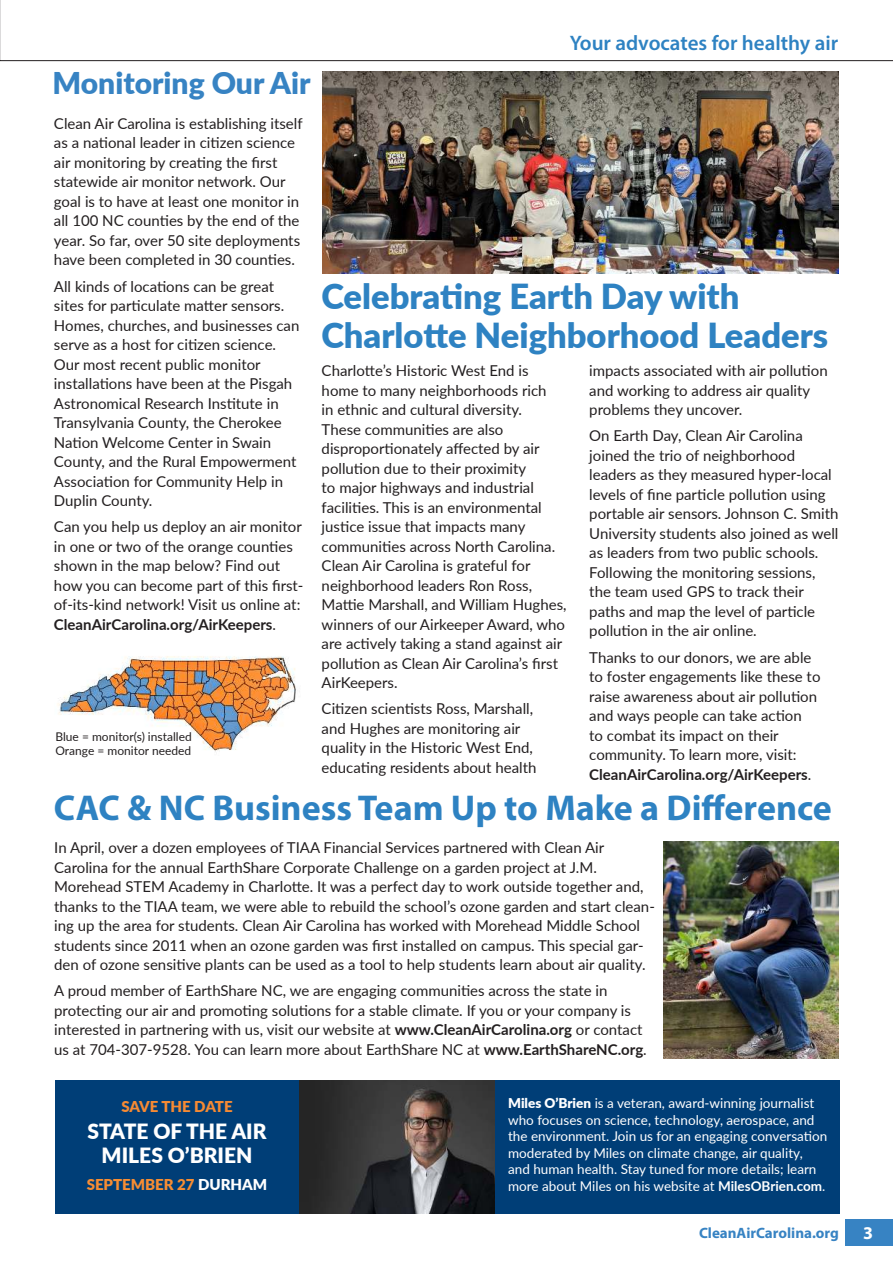
<style>
.page{position:relative;width:893px;height:1263px;background:#fff}
.page>*{position:absolute;margin:0;border:0;box-sizing:border-box;transform-origin:0 0}
.t1{font:700 36px "Myriad Pro";color:#2e82c2}
.t2{font:900 34.5px/39px "Lato";color:#2e82c2}
.t3{font:900 30px "Lato";color:#3783c3}
.t4{font:600 21px "Myriad Pro";color:#2e82c2}
.t5{font:900 21px/24px "Lato";color:#fff;text-align:center}
.t6{font:700 18px "Myriad Pro";color:#fff}
.t7{font:15px/19.5px "Lato";color:#231f20}
.t8{font:700 15px "Myriad Pro";color:#3783c3}
.t9{font:900 15px "Lato";color:#f78d33}
.t10{font:900 15px "Lato";letter-spacing:-.01em;color:#f68a33}
.t11{font:13.5px/16.5px "Lato";color:#fff}
.t12{font:12px/13.5px "Lato";color:#231f20}
.s1{font-weight:700}
.s2{color:#fff}
.s3{font-weight:900}
</style>
<div class="page">
<div style="left:55px;top:1080px;width:785px;height:134px;background:#003e77"></div>
<img style="left:323px;top:72px;width:516px;height:201px">
<svg style="left:0;top:0;width:893px;height:61px"></svg>
<div style="left:846px;top:1219px;width:47px;height:26px;background:#3783c3"></div>
<img style="left:57px;top:656px;width:239px;height:96px">
<img style="left:663px;top:841px;width:176px;height:217px">
<img style="left:299px;top:1080px;width:196px;height:134px">
<h3 class="t3" style="left:52px;top:61px;width:260px">Monitoring Our Air</h3>
<p class="t7" style="left:54px;top:113px;width:250px">Clean Air Carolina is establishing itself as a national leader in citizen science air monitoring by creating the first statewide air monitor network. Our goal is to have at least one monitor in all 100 NC counties by the end of the year. So far, over 50 site deployments have been completed in 30 counties.</p>
<p class="t7" style="left:54px;top:276px;width:247px">All kinds of locations can be great sites for particulate matter sensors.<br>Homes, churches, and businesses can serve as a host for citizen science.<br>Our most recent public monitor installations have been at the Pisgah Astronomical Research Institute in Transylvania County, the Cherokee Nation Welcome Center in Swain County, and the Rural Empowerment Association for Community Help in Duplin County.</p>
<p class="t7" style="left:54px;top:518px;width:251px">Can you help us deploy an air monitor in one or two of the orange counties shown in the map below? Find out how you can become part of this first&shy;of-its-kind network! Visit us online at:<br><span class="s1">CleanAirCarolina.org/AirKeepers</span>.</p>
<p class="t12" style="left:56px;top:731px;width:138px">Blue = monitor(s) installed<br>Orange = monitor needed</p>
<h3 class="t4" style="left:570px;top:35px;width:270px">Your advocates for healthy air</h3>
<h2 class="t2" style="left:321px;top:275px;width:508px">Celebrating Earth Day with<br>Charlotte Neighborhood Leaders</h2>
<p class="t7" style="left:322px;top:360px;width:246px">Charlotte’s Historic West End is home to many neighborhoods rich<br>in ethnic and cultural diversity.<br>These communities are also disproportionately affected by air pollution due to their proximity<br>to major highways and industrial facilities. This is an environmental justice issue that impacts many communities across North Carolina.<br>Clean Air Carolina is grateful for neighborhood leaders Ron Ross, Mattie Marshall, and William Hughes, winners of our Airkeeper Award, who are actively taking a stand against air pollution as Clean Air Carolina’s first AirKeepers.</p>
<p class="t7" style="left:322px;top:699px;width:216px">Citizen scientists Ross, Marshall, and Hughes are monitoring air quality in the Historic West End, educating residents about health</p>
<p class="t7" style="left:589px;top:360px;width:240px">impacts associated with air pollution and working to address air quality problems they uncover.</p>
<p class="t7" style="left:589px;top:426px;width:251px">On Earth Day, Clean Air Carolina joined the trio of neighborhood leaders as they measured hyper-local levels of fine particle pollution using portable air sensors. Johnson C. Smith University students also joined as well as leaders from two public schools.<br>Following the monitoring sessions, the team used GPS to track their paths and map the level of particle pollution in the air online.</p>
<p class="t7" style="left:589px;top:648px;width:233px">Thanks to our donors, we are able to foster engagements like these to raise awareness about air pollution and ways people can take action<br>to combat its impact on their community. To learn more, visit:<br><span class="s1">CleanAirCarolina.org/AirKeepers</span>.</p>
<h1 class="t1" style="left:54px;top:794px;width:779px">CAC &amp; NC Business Team Up to Make a Difference</h1>
<p class="t7" style="left:54px;top:837px;width:602px">In April, over a dozen employees of TIAA Financial Services partnered with Clean Air Carolina for the annual EarthShare Corporate Challenge on a garden project at J.M.<br>Morehead STEM Academy in Charlotte. It was a perfect day to work outside together and, thanks to the TIAA team, we were able to rebuild the school’s ozone garden and start clean&shy;ing up the area for students. Clean Air Carolina has worked with Morehead Middle School students since 2011 when an ozone garden was first installed on campus. This special gar&shy;den of ozone sensitive plants can be used as a tool to help students learn about air quality.</p>
<p class="t7" style="left:54px;top:981px;width:594px">A proud member of EarthShare NC, we are engaging communities across the state in protecting our air and promoting solutions for a stable climate. If you or your company is interested in partnering with us, visit our website at <span class="s1">www.CleanAirCarolina.org</span> or contact us at 704-307-9528. You can learn more about EarthShare NC at <span class="s1">www.EarthShareNC.org</span>.</p>
<p class="t10" style="left:121px;top:1098px;width:113px">SAVE THE DATE</p>
<h3 class="t5" style="left:87px;top:1118px;width:181px">STATE OF THE AIR<br>MILES O’BRIEN</h3>
<p class="t9" style="left:87px;top:1173px;width:182px">SEPTEMBER 27 <span class="s2">DURHAM</span></p>
<p class="t11" style="left:508px;top:1094px;width:321px"><span class="s3">Miles O’Brien</span> is a veteran, award-winning journalist who focuses on science, technology, aerospace, and the environment. Join us for an engaging conversation moderated by Miles on climate change, air quality, and human health. Stay tuned for more details; learn more about Miles on his website at <span class="s1">MilesOBrien.com</span>.</p>
<p class="t8" style="left:699px;top:1227px;width:141px">CleanAirCarolina.org</p>
<p class="t6" style="left:863px;top:1225px;width:11px">3</p>
</div>
